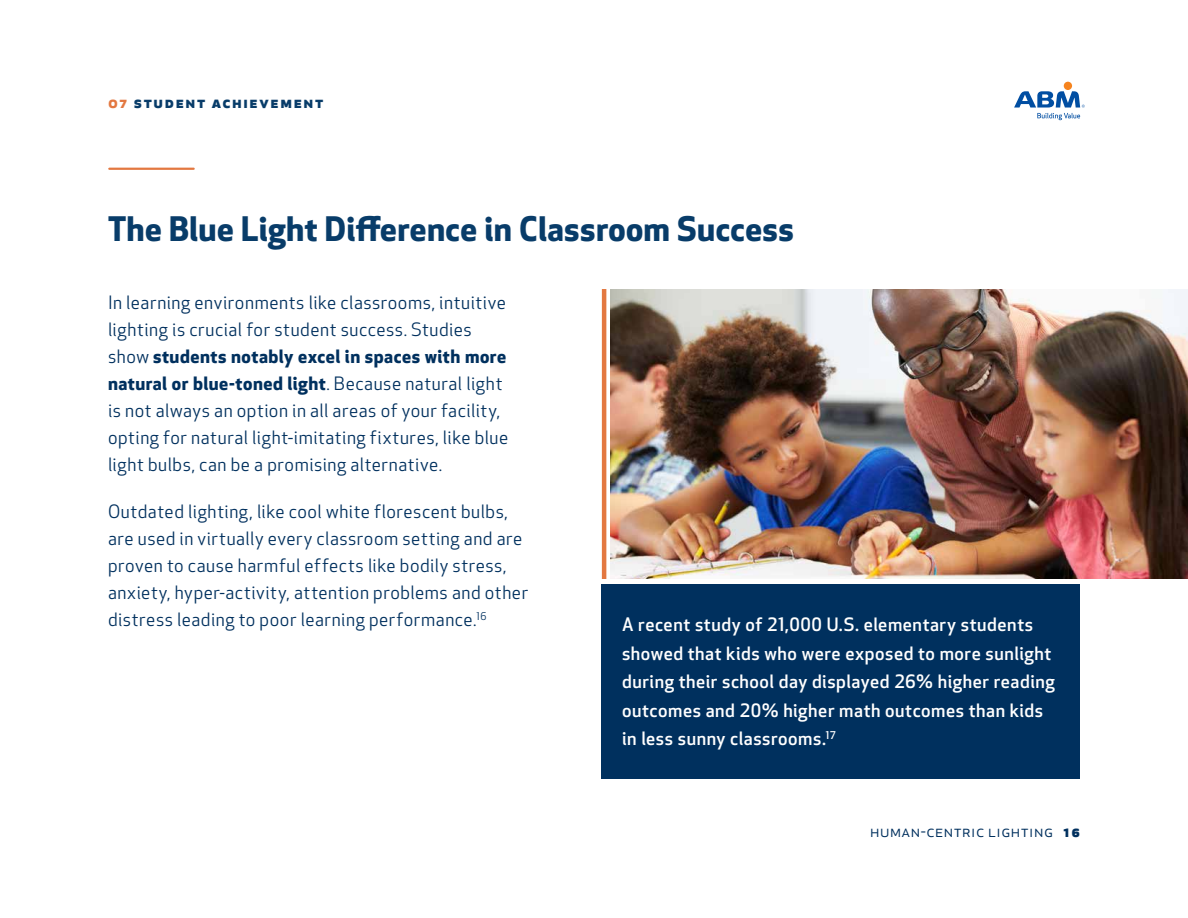
<style>
.page{position:relative;width:1188px;height:918px;background:#fff}
.page>*{position:absolute;margin:0;border:0;box-sizing:border-box;transform-origin:0 0}
.t1{font:700 33px "Apex New";letter-spacing:.01em;color:#083c69}
.t2{font:18px/27px "Apex New";letter-spacing:.03em;color:#00305e}
.t3{font:500 18px/28.5px "Apex New";letter-spacing:.03em;color:#fff}
.t4{font:16.5px "Apex New";letter-spacing:.03em;color:#00305e}
.t5{font:700 16.5px "Apex New";letter-spacing:.1em;color:#083c69}
.s1{color:#e37841}
.s2{font-weight:700}
</style>
<div class="page">
<div style="left:1064px;top:82px;width:8px;height:8px;background:#f6841f;border-radius:50%"></div>
<svg style="left:1014px;top:91px;width:71px;height:29px"></svg>
<div style="left:602px;top:584px;width:478px;height:195px;background:#00305e"></div>
<hr style="left:109px;top:168px;width:85px;height:2px;background:#e37841">
<hr style="left:602px;top:289px;width:4px;height:290px;background:#e37841">
<img style="left:611px;top:289px;width:577px;height:290px">
<p class="t5" style="left:108px;top:90px;width:217px"><span class="s1">07</span> student achievement</p>
<h1 class="t1" style="left:108px;top:206px;width:687px">The Blue Light Difference in Classroom Success</h1>
<p class="t2" style="left:108px;top:289px;width:402px">In learning environments like classrooms, intuitive lighting is crucial for student success. Studies show <span class="s2">students notably excel in spaces with more natural or blue-toned light</span>. Because natural light is not always an option in all areas of your facility, opting for natural light-imitating fixtures, like blue light bulbs, can be a promising alternative.</p>
<p class="t2" style="left:108px;top:498px;width:422px">Outdated lighting, like cool white florescent bulbs, are used in virtually every classroom setting and are proven to cause harmful effects like bodily stress, anxiety, hyper-activity, attention problems and other distress leading to poor learning performance.<sup>16</sup></p>
<p class="t3" style="left:622px;top:610px;width:434px">A recent study of 21,000 U.S. elementary students showed that kids who were exposed to more sunlight during their school day displayed 26% higher reading outcomes and 20% higher math outcomes than kids in less sunny classrooms.<sup>17</sup></p>
<p class="t4" style="left:870px;top:821px;width:211px">human-centric lighting <span class="s2">16</span></p>
</div>
